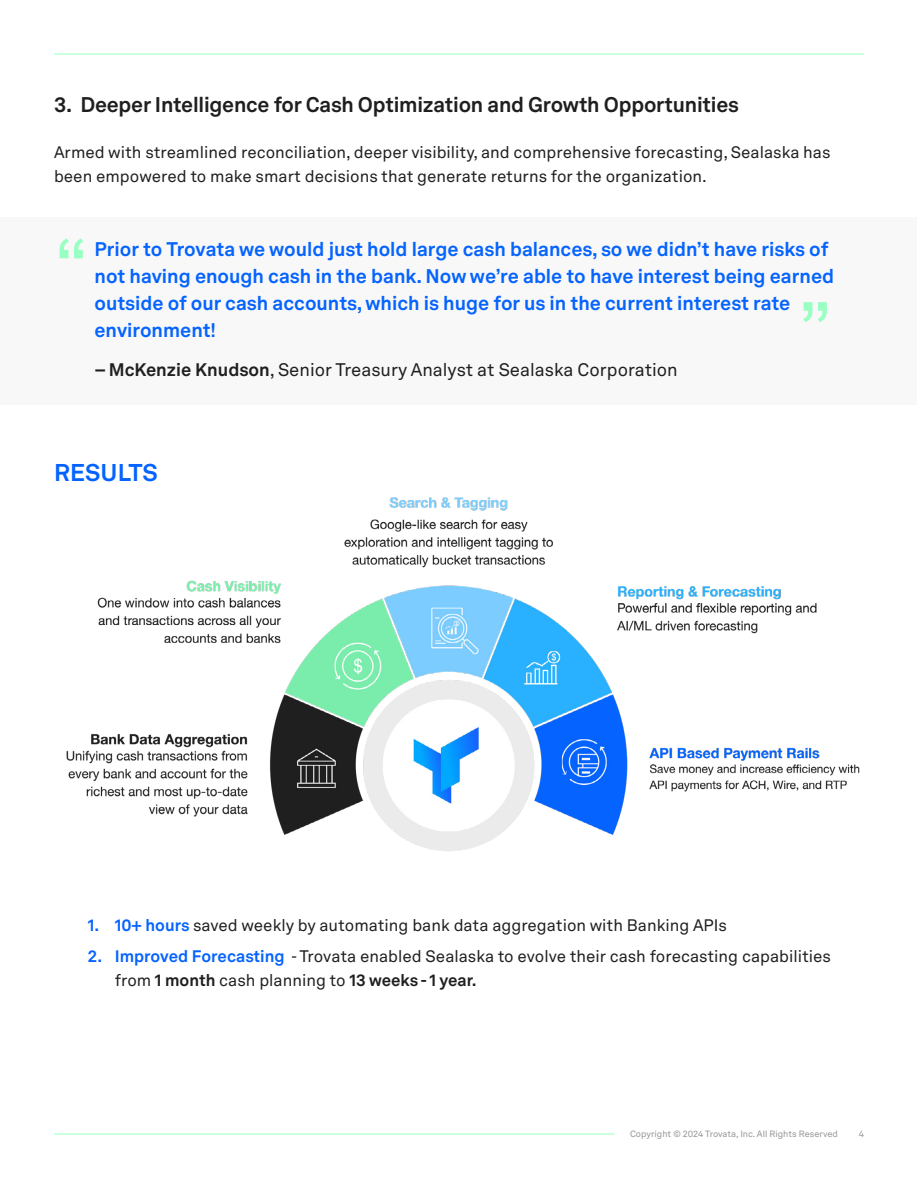
<style>
.page{position:relative;width:918px;height:1188px;background:#fff}
.page>*{position:absolute;margin:0;border:0;box-sizing:border-box;transform-origin:0 0}
.t1{font:72.9px "Akkurat LL";color:#9affc2}
.t2{font:700 24px "Akkurat LL";color:#0563ff}
.t3{font:700 21px "Akkurat LL";letter-spacing:-.01em;color:#1f1f1f}
.t4{font:700 19.5px/27px "Akkurat LL";color:#0563ff}
.t5{font:18px "Akkurat LL";color:#1f1f1f}
.t6{font:16.5px/24px "Akkurat LL";color:#1f1f1f}
.t7{font:9px "Akkurat LL";color:#939598}
.s1{font-weight:700}
.s2{font-weight:700;color:#0563ff}
</style>
<div class="page">
<div style="left:0;top:218px;width:916px;height:187px;background:#f8f8f8"></div>
<hr style="left:54px;top:54px;width:810px;height:1px;background:#9affc2">
<img style="left:66px;top:497px;width:794px;height:354px">
<hr style="left:54px;top:1134px;width:561px;height:1px;background:#9affc2">
<p class="t3" style="left:54px;top:88px;width:686px">3. Deeper Intelligence for Cash Optimization and Growth Opportunities</p>
<p class="t6" style="left:54px;top:140px;width:778px">Armed with streamlined reconciliation, deeper visibility, and comprehensive forecasting, Sealaska has been empowered to make smart decisions that generate returns for the organization.</p>
<h1 class="t1" style="left:54px;top:212px;width:36px">“</h1>
<p class="t4" style="left:94px;top:234px;width:741px">Prior to Trovata we would just hold large cash balances, so we didn’t have risks of not having enough cash in the bank. Now we’re able to have interest being earned outside of our cash accounts, which is huge for us in the current interest rate environment!</p>
<p class="t5" style="left:94px;top:356px;width:585px"><span class="s1">– McKenzie Knudson</span>, Senior Treasury Analyst at Sealaska Corporation</p>
<h1 class="t1" style="left:798px;top:275px;width:36px">”</h1>
<h2 class="t2" style="left:54px;top:454px;width:105px">RESULTS</h2>
<p class="t6" style="left:88px;top:912px;width:641px"><span class="s2">1. 10+ hours</span> saved weekly by automating bank data aggregation with Banking APIs</p>
<p class="t6" style="left:115px;top:943px;width:718px;text-indent:-27px"><span class="s2">2. Improved Forecasting</span> - Trovata enabled Sealaska to evolve their cash forecasting capabilities from <span class="s1">1 month</span> cash planning to <span class="s1">13 weeks - 1 year.</span></p>
<p class="t7" style="left:630px;top:1127px;width:210px">Copyright © 2024 Trovata, Inc. All Rights Reserved</p>
<p class="t7" style="left:859px;top:1127px;width:7px">4</p>
</div>
